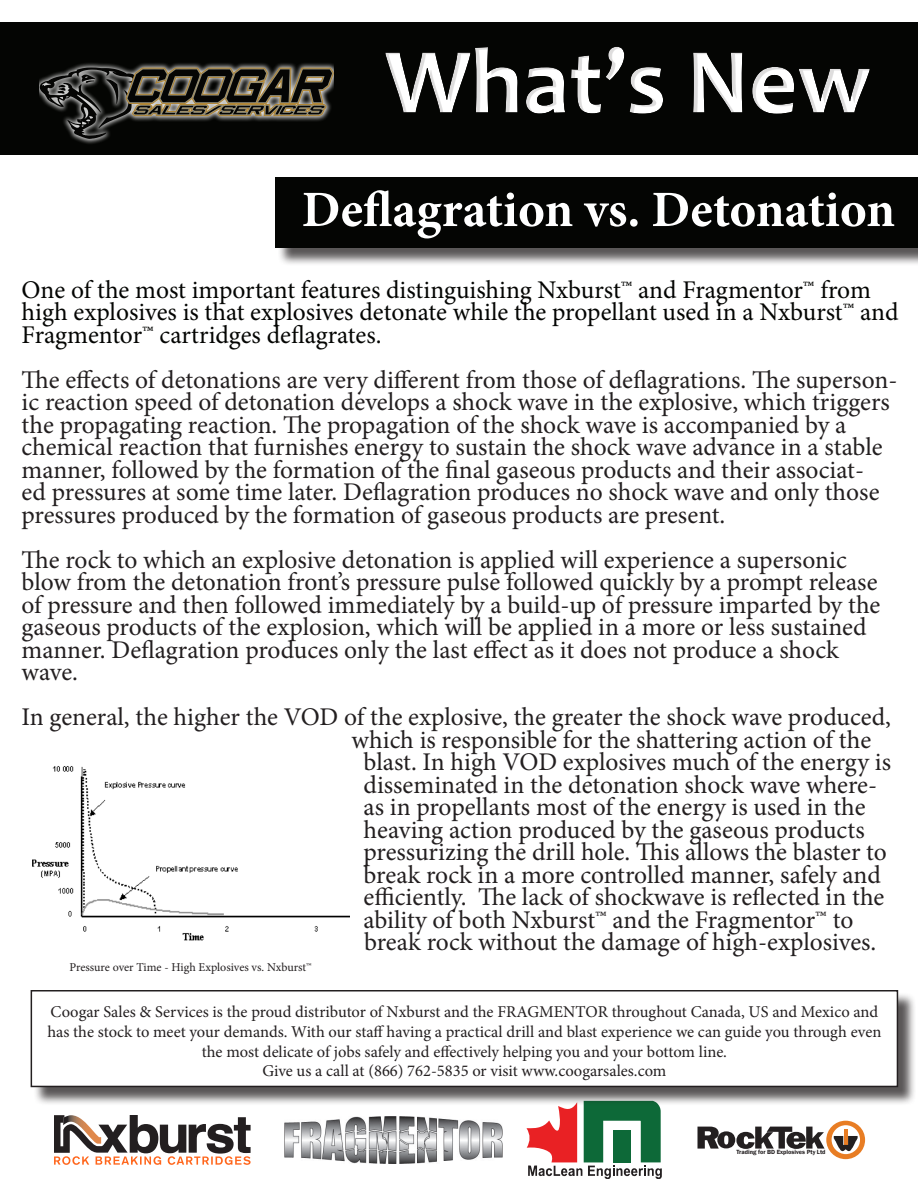
<style>
.page{position:relative;width:918px;height:1188px;background:#fff}
.page>*{position:absolute;margin:0;border:0;box-sizing:border-box;transform-origin:0 0}
.t1{font:700 94.05px "Candara";color:#fff}
.t2{font:700 51px "Minion Pro";letter-spacing:-.005em;color:#fff}
.t3{font:25.5px/22.5px "Minion Pro";letter-spacing:-.005em;color:#231f20}
.t4{font:25.5px/22.5px "Minion Pro";letter-spacing:-.005em;color:#040503}
.t5{font:16.5px/19.8px "Minion Pro";color:#231f20;text-align:center}
.Caption_Style{font:12px "Minion Pro";letter-spacing:-.005em;color:#231f20}
.t6{font:600 6.15px "Franklin Gothic";color:#231f20}
</style>
<div class="page">
<svg style="left:54px;top:1115px;width:197px;height:50px"></svg>
<img style="left:284px;top:1117px;width:219px;height:46px">
<svg style="left:527px;top:1106px;width:135px;height:73px"></svg>
<svg style="left:698px;top:1121px;width:167px;height:38px"></svg>
<div style="left:0;top:22px;width:918px;height:133px;background:#040503"></div>
<div style="left:40px;top:62px;width:294px;height:83px;background:#fff;opacity:.85"></div>
<svg style="left:40px;top:67px;width:294px;height:72px"></svg>
<div style="left:33px;top:992px;width:884px;height:114px;background:#231f20;opacity:.75"></div>
<div style="left:31px;top:991px;width:866px;height:95px;background:#fff"></div>
<div style="left:31px;top:990px;width:867px;height:97px;border:2px solid #231f20"></div>
<div style="left:278px;top:180px;width:640px;height:87px;background:#231f20;opacity:.75"></div>
<div style="left:275px;top:177px;width:643px;height:71px;background:#040503"></div>
<img style="left:32px;top:766px;width:317px;height:175px">
<h1 class="t1" style="left:385px;top:23px;width:488px">What’s New</h1>
<p class="t2" style="left:302px;top:174px;width:595px">Deflagration vs. Detonation</p>
<p class="t4" style="left:22px;top:278px;width:878px">One of the most important features distinguishing Nxburst™ and Fragmentor™ from high explosives is that explosives detonate while the propellant used in a Nxburst™ and<br>Fragmentor™ cartridges deflagrates.</p>
<p class="t3" style="left:22px;top:368px;width:877px">The effects of detonations are very different from those of deflagrations. The superson&shy;ic reaction speed of detonation develops a shock wave in the explosive, which triggers the propagating reaction. The propagation of the shock wave is accompanied by a chemical reaction that furnishes energy to sustain the shock wave advance in a stable manner, followed by the formation of the final gaseous products and their associat-<br>ed pressures at some time later. Deflagration produces no shock wave and only those pressures produced by the formation of gaseous products are present.</p>
<p class="t3" style="left:22px;top:548px;width:860px">The rock to which an explosive detonation is applied will experience a supersonic blow from the detonation front’s pressure pulse followed quickly by a prompt release of pressure and then followed immediately by a build-up of pressure imparted by the gaseous products of the explosion, which will be applied in a more or less sustained manner. Deflagration produces only the last effect as it does not produce a shock wave.</p>
<p class="t3" style="left:22px;top:706px;width:871px">In general, the higher the VOD of the explosive, the greater the shock wave produced,</p>
<p class="t3" style="left:352px;top:728px;width:521px">which is responsible for the shattering action of the</p>
<p class="t3" style="left:364px;top:751px;width:529px">blast. In high VOD explosives much of the energy is</p>
<p class="t3" style="left:364px;top:773px;width:515px">disseminated in the detonation shock wave where-</p>
<p class="t3" style="left:364px;top:796px;width:504px">as in propellants most of the energy is used in the</p>
<p class="t3" style="left:364px;top:818px;width:503px">heaving action produced by the gaseous products</p>
<p class="t3" style="left:364px;top:841px;width:525px">pressurizing the drill hole. This allows the blaster to</p>
<p class="t3" style="left:364px;top:863px;width:519px">break rock in a more controlled manner, safely and</p>
<p class="t3" style="left:364px;top:886px;width:522px">efficiently. The lack of shockwave is reflected in the</p>
<p class="t3" style="left:364px;top:908px;width:491px">ability of both Nxburst™ and the Fragmentor™ to</p>
<p class="t3" style="left:364px;top:931px;width:514px">break rock without the damage of high-explosives.</p>
<p class="Caption_Style" style="left:70px;top:959px;width:244px">Pressure over Time - High Explosives vs. Nxburst™</p>
<p class="t5" style="left:47px;top:1002px;width:835px">Coogar Sales &amp; Services is the proud distributor of Nxburst and the FRAGMENTOR throughout Canada, US and Mexico and has the stock to meet your demands. With our staff having a practical drill and blast experience we can guide you through even the most delicate of jobs safely and effectively helping you and your bottom line.</p>
<p class="t5" style="left:262px;top:1061px;width:406px">Give us a call at (866) 762-5835 or visit www.coogarsales.com</p>
<p class="t6" style="left:736px;top:1149px;width:91px">Trading for BD Explosives Pty Ltd</p>
</div>
